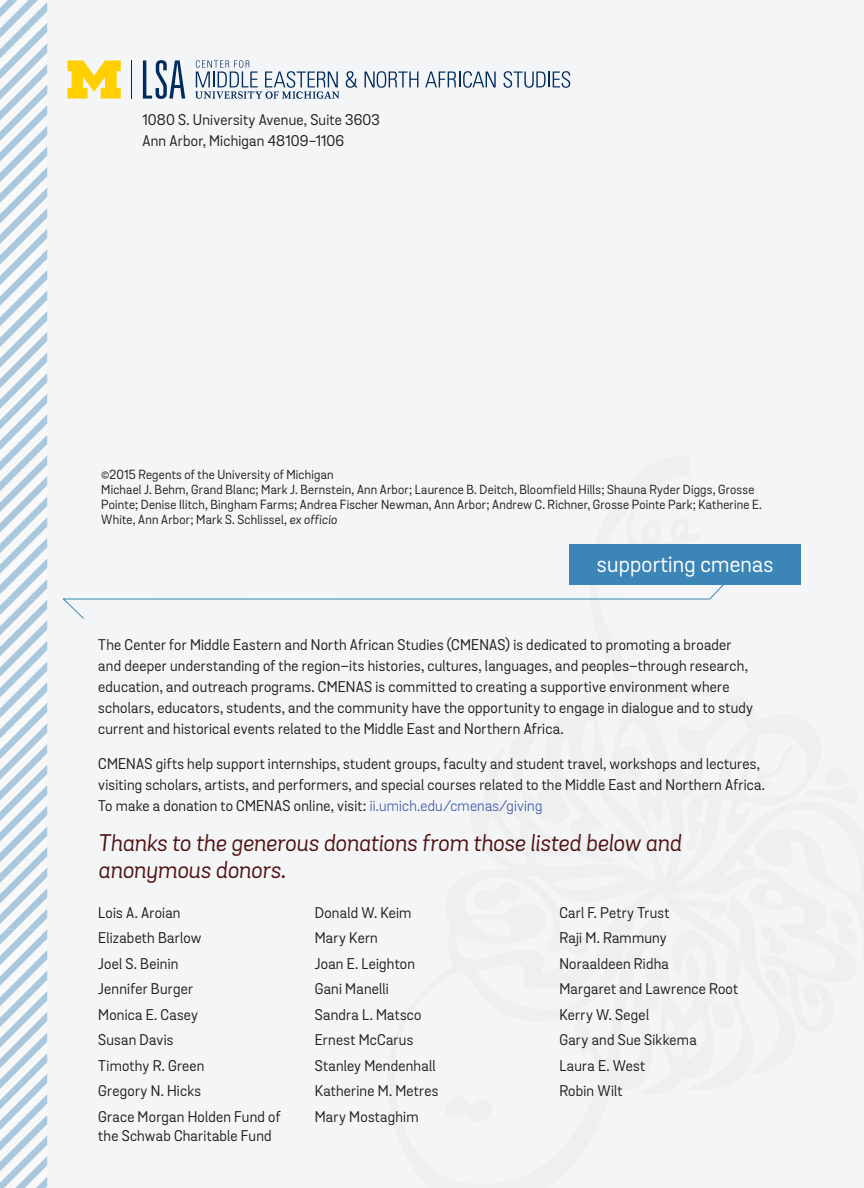
<style>
.page{position:relative;width:864px;height:1188px;background:#f4f5f6}
.page>*{position:absolute;margin:0;border:0;box-sizing:border-box;transform-origin:0 0}
.t1{font:italic 23.25px/27px "Grota Sans";color:#521313}
.t2{font:22.5px "Grota Sans";letter-spacing:.01em;color:#fff}
.t3{font:15px/25.5px "Grota Sans";letter-spacing:.015em;color:#231f20}
.t4{font:12.75px/15px "Grota Sans";letter-spacing:.02em;color:#231f20}
.s1{font-style:italic}
.s2{color:#3953a4}
</style>
<div class="page">
<svg style="left:0;top:0;width:48px;height:1188px"></svg>
<div style="left:569px;top:544px;width:232px;height:41px;background:#3b85b7"></div>
<svg style="left:63px;top:585px;width:661px;height:34px"></svg>
<svg style="left:68px;top:60px;width:53px;height:39px"></svg>
<hr style="left:131px;top:60px;width:1px;height:39px;background:#002d5e">
<svg style="left:143px;top:60px;width:42px;height:39px"></svg>
<svg style="left:346px;top:71px;width:12px;height:17px"></svg>
<svg style="left:365px;top:71px;width:53px;height:17px"></svg>
<svg style="left:425px;top:71px;width:71px;height:17px"></svg>
<svg style="left:503px;top:71px;width:67px;height:17px"></svg>
<svg style="left:195px;top:60px;width:144px;height:39px"></svg>
<p class="t3" style="left:142px;top:110px;width:239px;line-height:21px">1080 S. University Avenue, Suite 3603<br>Ann Arbor, Michigan 48109-1106</p>
<p class="t4" style="left:101px;top:467px;width:662px">©2015 Regents of the University of Michigan<br>Michael J. Behm, Grand Blanc; Mark J. Bernstein, Ann Arbor; Laurence B. Deitch, Bloomfield Hills; Shauna Ryder Diggs, Grosse Pointe; Denise Ilitch, Bingham Farms; Andrea Fischer Newman, Ann Arbor; Andrew C. Richner, Grosse Pointe Park; Katherine E.<br>White, Ann Arbor; Mark S. Schlissel, <span class="s1">ex officio</span></p>
<h2 class="t2" style="left:597px;top:550px;width:178px">supporting cmenas</h2>
<p class="t3" style="left:98px;top:635px;width:656px;line-height:21px">The Center for Middle Eastern and North African Studies (CMENAS) is dedicated to promoting a broader and deeper understanding of the region–its histories, cultures, languages, and peoples–through research, education, and outreach programs. CMENAS is committed to creating a supportive environment where scholars, educators, students, and the community have the opportunity to engage in dialogue and to study current and historical events related to the Middle East and Northern Africa.</p>
<p class="t3" style="left:98px;top:753px;width:668px;line-height:21px">CMENAS gifts help support internships, student groups, faculty and student travel, workshops and lectures, visiting scholars, artists, and performers, and special courses related to the Middle East and Northern Africa.<br>To make a donation to CMENAS online, visit: <span class="s2">ii.umich.edu/cmenas/giving</span></p>
<h1 class="t1" style="left:98px;top:830px;width:585px">Thanks to the generous donations from those listed below and anonymous donors.</h1>
<p class="t3" style="left:98px;top:900px;width:184px">Lois A. Aroian<br>Elizabeth Barlow<br>Joel S. Beinin<br>Jennifer Burger<br>Monica E. Casey<br>Susan Davis<br>Timothy R. Green<br>Gregory N. Hicks<br>Grace Morgan Holden Fund of</p>
<p class="t3" style="left:98px;top:1123px;width:175px">the Schwab Charitable Fund</p>
<p class="t3" style="left:315px;top:900px;width:125px">Donald W. Keim<br>Mary Kern<br>Joan E. Leighton<br>Gani Manelli<br>Sandra L. Matsco<br>Ernest McCarus<br>Stanley Mendenhall<br>Katherine M. Metres<br>Mary Mostaghim</p>
<p class="t3" style="left:559px;top:900px;width:180px">Carl F. Petry Trust<br>Raji M. Rammuny<br>Noraaldeen Ridha<br>Margaret and Lawrence Root<br>Kerry W. Segel<br>Gary and Sue Sikkema<br>Laura E. West<br>Robin Wilt</p>
</div>
